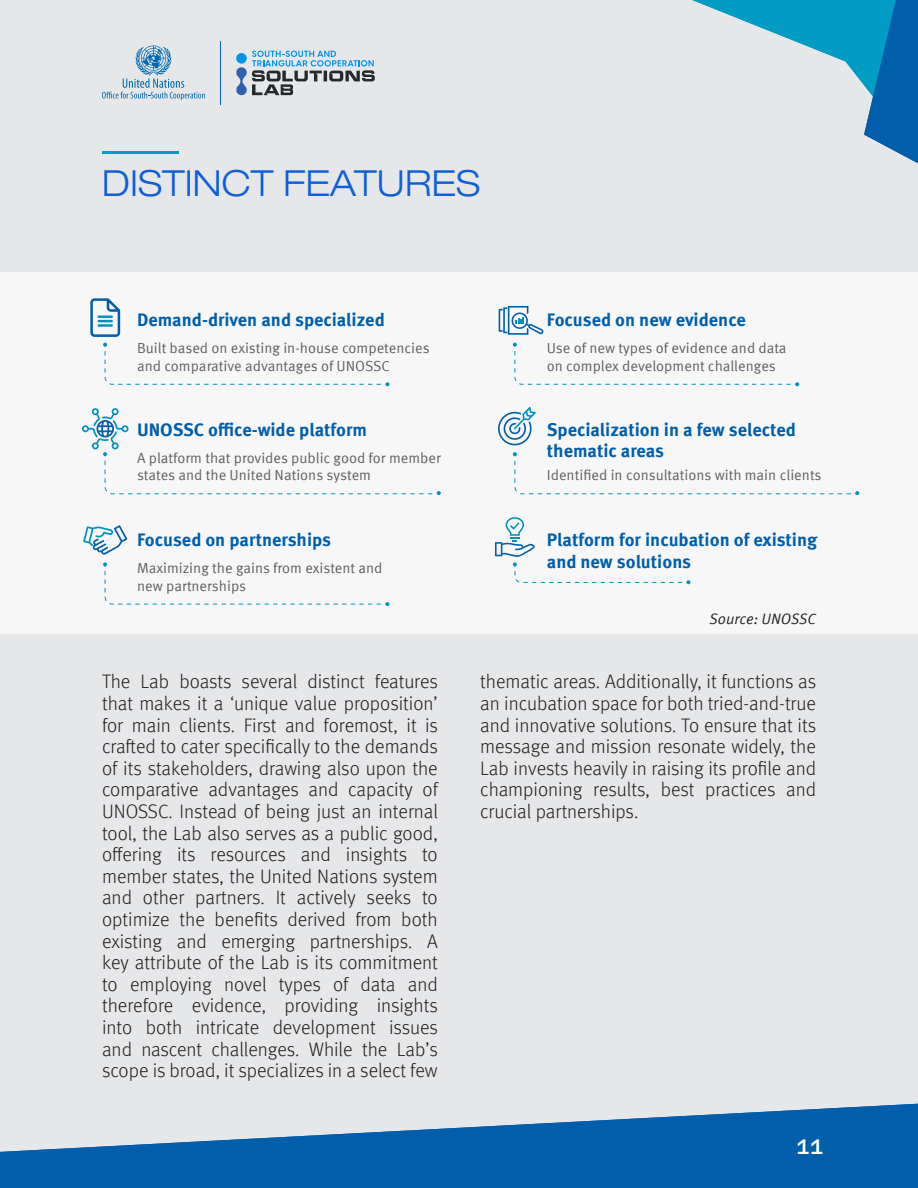
<style>
.page{position:relative;width:918px;height:1188px;background:#e6e7e9}
.page>*{position:absolute;margin:0;border:0;box-sizing:border-box;transform-origin:0 0}
.t1{font:300 expanded 36px "Helvetica Neue LT Std";color:#0d5edb}
.t2{font:500 21px "Azeret Mono";color:#fff}
.BODY{font:300 19.5px/21.6px "Meta Pro";color:#231f20;text-align:justify}
.t3{font:700 18.15px/21.9px "Meta Pro";color:#005eab}
.SOURCE{font:italic 15px "Meta Pro";letter-spacing:-.005em;color:#231f20}
.t4{font:14.55px/17.4px "Meta Pro";color:#606060}
</style>
<div class="page">
<svg style="left:236px;top:51px;width:139px;height:44px"></svg>
<div style="left:236px;top:53px;width:11px;height:11px;background:#0094ed;border-radius:50%"></div>
<hr style="left:220px;top:41px;width:1px;height:64px;background:#0d5edb">
<svg style="left:102px;top:45px;width:103px;height:55px"></svg>
<svg style="left:0;top:1104px;width:918px;height:84px;fill:#005eab"></svg>
<svg style="left:692px;top:0;width:226px;height:164px"></svg>
<div style="left:0;top:272px;width:918px;height:362px;background:#f7f7f7"></div>
<svg style="left:90px;top:298px;width:30px;height:39px"></svg>
<hr style="left:98px;top:315px;width:15px;height:3px;background:#0092bf">
<svg style="left:103px;top:343px;width:286px;height:43px"></svg>
<svg style="left:103px;top:562px;width:286px;height:44px"></svg>
<svg style="left:82px;top:408px;width:359px;height:87px"></svg>
<svg style="left:513px;top:343px;width:286px;height:43px"></svg>
<svg style="left:513px;top:452px;width:346px;height:43px"></svg>
<svg style="left:83px;top:525px;width:44px;height:30px"></svg>
<svg style="left:499px;top:306px;width:45px;height:29px"></svg>
<svg style="left:498px;top:407px;width:38px;height:39px"></svg>
<svg style="left:495px;top:517px;width:195px;height:67px"></svg>
<hr style="left:102px;top:151px;width:77px;height:3px;background:#009cc4">
<p class="t1" style="left:102px;top:161px;width:380px">DISTINCT FEATURES</p>
<p class="t3" style="left:137px;top:308px;width:249px">Demand-driven and specialized</p>
<p class="t4" style="left:137px;top:339px;width:294px">Built based on existing in-house competencies and comparative advantages of UNOSSC</p>
<p class="t3" style="left:137px;top:417px;width:232px">UNOSSC office-wide platform</p>
<p class="t4" style="left:137px;top:448px;width:305px">A platform that provides public good for member states and the United Nations system</p>
<p class="t3" style="left:137px;top:527px;width:196px">Focused on partnerships</p>
<p class="t4" style="left:137px;top:558px;width:247px">Maximizing the gains from existent and new partnerships</p>
<p class="t3" style="left:547px;top:308px;width:201px">Focused on new evidence</p>
<p class="t4" style="left:547px;top:339px;width:241px">Use of new types of evidence and data on complex development challenges</p>
<p class="t3" style="left:547px;top:417px;width:251px">Specialization in a few selected thematic areas</p>
<p class="t4" style="left:547px;top:466px;width:276px">Identified in consultations with main clients</p>
<p class="t3" style="left:547px;top:527px;width:272px">Platform for incubation of existing and new solutions</p>
<p class="SOURCE" style="left:710px;top:607px;width:108px">Source: UNOSSC</p>
<p class="BODY" style="left:102px;top:670px;width:337px">The Lab boasts several distinct features that makes it a ‘unique value proposition’ for main clients. First and foremost, it is crafted to cater specifically to the demands of its stakeholders, drawing also upon the comparative advantages and capacity of UNOSSC. Instead of being just an internal tool, the Lab also serves as a public good, offering its resources and insights to member states, the United Nations system and other partners. It actively seeks to optimize the benefits derived from both existing and emerging partnerships. A key attribute of the Lab is its commitment to employing novel types of data and therefore evidence, providing insights into both intricate development issues and nascent challenges. While the Lab’s scope is broad, it specializes in a select few</p>
<p class="BODY" style="left:480px;top:670px;width:337px">thematic areas. Additionally, it functions as an incubation space for both tried-and-true and innovative solutions. To ensure that its message and mission resonate widely, the Lab invests heavily in raising its profile and championing results, best practices and crucial partnerships.</p>
<p class="t2" style="left:796px;top:1131px;width:29px">11</p>
</div>
